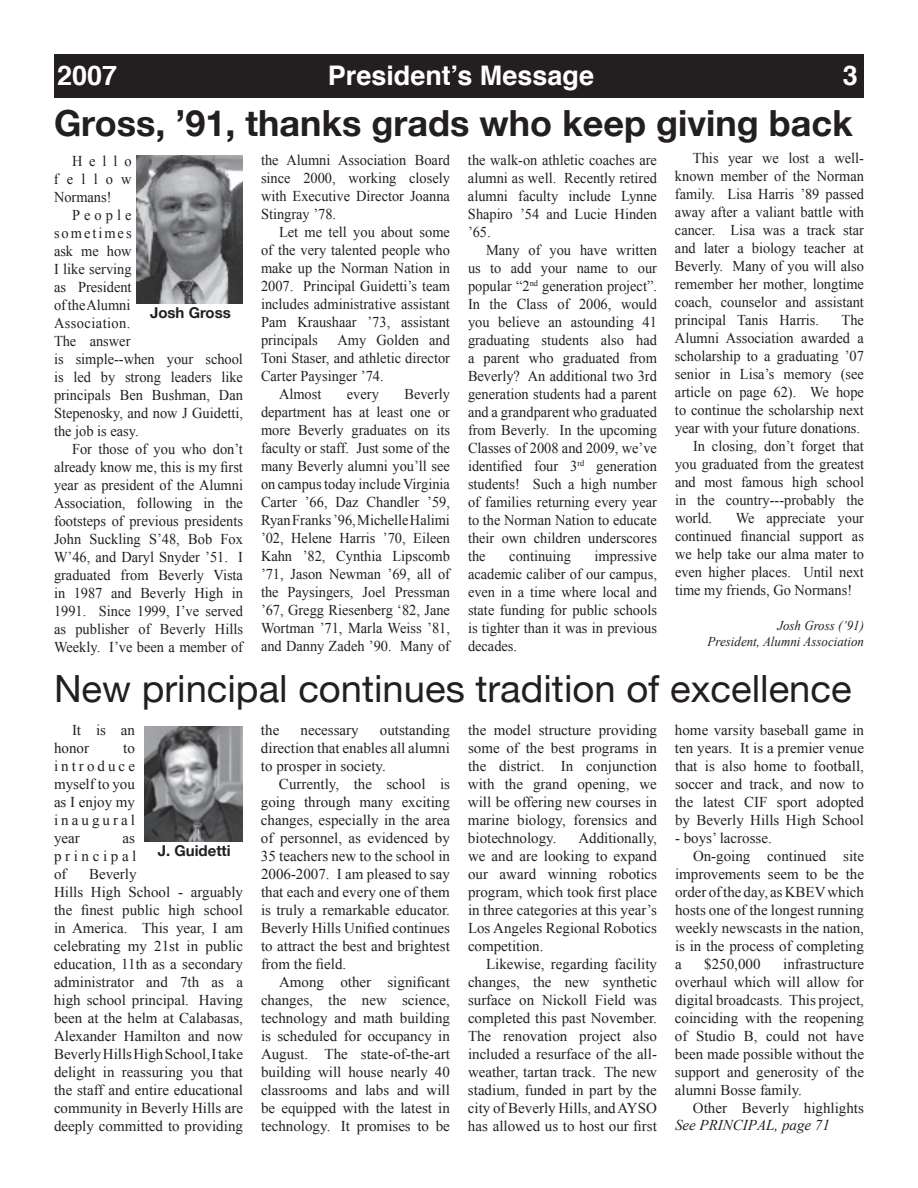
<style>
.page{position:relative;width:918px;height:1188px;background:#fff}
.page>*{position:absolute;margin:0;border:0;box-sizing:border-box;transform-origin:0 0}
.t1{font:37.5px "Helvetica Neue";color:#231f20}
.t2{font:700 36px "Helvetica Neue";color:#231f20}
.t3{font:700 27px "Helvetica";color:#fff}
.t4{font:15px/18px "Times New Roman";color:#231f20;text-align:justify;scale:.96 1}
.t5{font:15px/18px "Times New Roman";color:#231f20;text-align:justify}
.t6{font:700 15px "Helvetica Neue";color:#231f20}
.t7{font:italic 15px "Times New Roman";color:#231f20}
.t8{font:italic 13.5px/16.2px "Times New Roman";color:#231f20;text-align:right;scale:.96 1}
</style>
<div class="page">
<div style="left:55px;top:55px;width:808px;height:42px;background:#231f20"></div>
<div style="left:54px;top:54px;width:810px;height:44px;border:2px solid #231f20"></div>
<img style="left:144px;top:726px;width:99px;height:116px">
<img style="left:136px;top:155px;width:107px;height:149px">
<h3 class="t3" style="left:57px;top:57px;width:62px">2007</h3>
<h3 class="t3" style="left:328px;top:57px;width:268px">Presidentʼs Message</h3>
<h3 class="t3" style="left:843px;top:57px;width:17px">3</h3>
<h2 class="t2" style="left:54px;top:100px;width:800px">Gross, ’91, thanks grads who keep giving back</h2>
<p class="t4" style="left:54px;top:152px;width:82px;text-indent:18px">Hello fellow Normans!</p>
<p class="t4" style="left:54px;top:206px;width:198px;text-align:left;text-indent:18px">People<br>sometimes<br>ask me how<br>I like serving<br>as President<br>of the Alumni<br>Association.<br>The answer<br>is simple--when your school is led by strong leaders like principals Ben Bushman, Dan<br>Stepenosky, and now J Guidetti, the job is easy.</p>
<p class="t4" style="left:54px;top:440px;width:198px;text-indent:18px">For those of you who don’t already know me, this is my first year as president of the Alumni Association, following in the footsteps of previous presidents John Suckling S’48, Bob Fox W’46, and Daryl Snyder ’51. I graduated from Beverly Vista in 1987 and Beverly High in 1991. Since 1999, I’ve served as publisher of Beverly Hills Weekly. I’ve been a member of</p>
<p class="t6" style="left:150px;top:304px;width:82px">Josh Gross</p>
<p class="t4" style="left:261px;top:151px;width:198px">the Alumni Association Board since 2000, working closely with Executive Director Joanna Stingray ’78.</p>
<p class="t4" style="left:261px;top:223px;width:198px;text-indent:18px">Let me tell you about some of the very talented people who make up the Norman Nation in 2007. Principal Guidetti’s team includes administrative assistant Pam Kraushaar ’73, assistant principals</p>
<p class="t4" style="left:338px;top:331px;width:119px">Amy Golden and</p>
<p class="t4" style="left:261px;top:349px;width:198px">Toni Staser, and athletic director</p>
<p class="t4" style="left:261px;top:367px;width:129px">Carter Paysinger ’74.</p>
<p class="t4" style="left:279px;top:385px;width:46px">Almost</p>
<p class="t4" style="left:347px;top:385px;width:35px">every</p>
<p class="t4" style="left:261px;top:385px;width:198px;text-indent:143px">Beverly department has at least one or more Beverly graduates on its faculty or staff. Just some of the many Beverly alumni you’ll see on campus today include Virginia Carter ’66, Daz Chandler ’59, Ryan Franks ’96, Michelle Halimi ’02, Helene Harris ’70, Eileen Kahn ’82, Cynthia Lipscomb ’71, Jason Newman ’69, all of the Paysingers, Joel Pressman ’67, Gregg Riesenberg ‘82, Jane Wortman ’71, Marla Weiss ’81, and Danny Zadeh ’90. Many of</p>
<p class="t4" style="left:468px;top:151px;width:198px">the walk-on athletic coaches are alumni as well. Recently retired alumni faculty include Lynne Shapiro ’54 and Lucie Hinden ’65.</p>
<p class="t4" style="left:468px;top:241px;width:198px;text-indent:18px">Many of you have written us to add your name to our popular “2<sup>nd</sup> generation project”.<br>In the Class of 2006, would you believe an astounding 41 graduating students also had a parent who graduated from Beverly? An additional two 3rd generation students had a parent and a grandparent who graduated from Beverly. In the upcoming Classes of 2008 and 2009, we’ve identified four 3<sup>rd</sup> generation students! Such a high number of families returning every year to the Norman Nation to educate their own children underscores the</p>
<p class="t4" style="left:468px;top:547px;width:198px;text-indent:127px">impressive academic caliber of our campus, even in a time where local and state funding for public schools is tighter than it was in previous decades.</p>
<p class="t4" style="left:509px;top:547px;width:66px">continuing</p>
<p class="t4" style="left:675px;top:149px;width:198px;text-indent:18px">This year we lost a well&shy;known member of the Norman family. Lisa Harris ’89 passed away after a valiant battle with cancer. Lisa was a track star and later a biology teacher at Beverly. Many of you will also remember her mother, longtime coach, counselor and assistant principal Tanis Harris.</p>
<p class="t4" style="left:842px;top:311px;width:25px">The</p>
<p class="t4" style="left:675px;top:329px;width:198px">Alumni Association awarded a</p>
<p class="t4" style="left:675px;top:347px;width:198px">scholarship to a graduating ’07</p>
<p class="t4" style="left:675px;top:365px;width:198px">senior in Lisa’s memory (see</p>
<p class="t4" style="left:675px;top:383px;width:198px">article on page 62). We hope</p>
<p class="t4" style="left:675px;top:401px;width:198px">to continue the scholarship next</p>
<p class="t4" style="left:675px;top:419px;width:194px">year with your future donations.</p>
<p class="t4" style="left:693px;top:437px;width:180px">In closing, don’t forget that</p>
<p class="t4" style="left:675px;top:455px;width:198px">you graduated from the greatest</p>
<p class="t4" style="left:675px;top:473px;width:198px">and most famous high school</p>
<p class="t4" style="left:675px;top:491px;width:198px">in the country---probably the</p>
<p class="t4" style="left:675px;top:509px;width:40px">world.</p>
<p class="t4" style="left:675px;top:509px;width:198px;text-indent:61px">We appreciate your continued financial support as we help take our alma mater to even higher places. Until next time my friends, Go Normans!</p>
<p class="t8" style="left:708px;top:617px;width:164px">Josh Gross (’91)<br>President, Alumni Association</p>
<h1 class="t1" style="left:54px;top:666px;width:799px">New principal continues tradition of excellence</h1>
<p class="t5" style="left:54px;top:721px;width:82px;text-indent:18px">It is an honor</p>
<p class="t5" style="left:468px;top:721px;width:191px">the model structure providing some of the best programs in the district. In conjunction with the grand opening, we will be offering new courses in marine biology, forensics and biotechnology.</p>
<p class="t5" style="left:261px;top:721px;width:191px;text-indent:119px">outstanding direction that enables all alumni to prosper in society.</p>
<p class="t5" style="left:261px;top:775px;width:191px;text-indent:18px">Currently, the school is going through many exciting changes, especially in the area of personnel, as evidenced by 35 teachers new to the school in 2006-2007. I am pleased to say that each and every one of them is truly a remarkable educator.<br>Beverly Hills Unified continues to attract the best and brightest from the field.</p>
<p class="t5" style="left:261px;top:973px;width:191px;text-indent:18px">Among other significant changes, the new science, technology and math building is scheduled for occupancy in August. The state-of-the-art building will house nearly 40 classrooms and labs and will be equipped with the latest in technology. It promises to be</p>
<p class="t5" style="left:261px;top:721px;width:20px">the</p>
<p class="t5" style="left:301px;top:721px;width:60px">necessary</p>
<p class="t5" style="left:675px;top:721px;width:191px">home varsity baseball game in ten years. It is a premier venue that is also home to football, soccer and track, and now to the latest CIF sport adopted by Beverly Hills High School</p>
<p class="t5" style="left:675px;top:829px;width:98px">- boys’ lacrosse.</p>
<p class="t5" style="left:693px;top:847px;width:172px">On-going continued site</p>
<p class="t5" style="left:675px;top:865px;width:191px">improvements seem to be the</p>
<p class="t5" style="left:675px;top:883px;width:191px">order of the day, as KBEV which</p>
<p class="t5" style="left:675px;top:901px;width:191px">hosts one of the longest running</p>
<p class="t5" style="left:675px;top:919px;width:191px">weekly newscasts in the nation,</p>
<p class="t5" style="left:675px;top:937px;width:190px">is in the process of completing</p>
<p class="t5" style="left:675px;top:955px;width:8px">a</p>
<p class="t5" style="left:704px;top:955px;width:58px">$250,000</p>
<p class="t5" style="left:54px;top:739px;width:83px;text-indent:69px">to introduce myself to you as I enjoy my inaugural year</p>
<p class="t5" style="left:468px;top:829px;width:191px;text-indent:110px">Additionally, we and are looking to expand our award winning robotics program, which took first place in three categories at this year’s Los Angeles Regional Robotics competition.</p>
<p class="t5" style="left:468px;top:955px;width:191px;text-indent:18px">Likewise, regarding facility changes, the new synthetic surface on Nickoll Field was completed this past November.<br>The renovation project also included a resurface of the all&shy;weather, tartan track. The new stadium, funded in part by the city of Beverly Hills, and AYSO has allowed us to host our first</p>
<p class="t5" style="left:54px;top:829px;width:84px;text-indent:69px">as principal of</p>
<p class="t6" style="left:158px;top:841px;width:75px">J. Guidetti</p>
<p class="t5" style="left:54px;top:865px;width:191px;text-align:left;text-indent:35px">Beverly<br>Hills High School - arguably the finest public high school in America. This year, I am celebrating my 21st in public education, 11th as a secondary administrator and 7th as a high school principal. Having been at the helm at Calabasas,<br>Alexander Hamilton and now<br>Beverly Hills High School, I take delight in reassuring you that the staff and entire educational community in Beverly Hills are deeply committed to providing</p>
<p class="t5" style="left:675px;top:955px;width:191px;text-indent:108px">infrastructure overhaul which will allow for digital broadcasts. This project, coinciding with the reopening of Studio B, could not have been made possible without the support and generosity of the alumni Bosse family.</p>
<p class="t5" style="left:693px;top:1099px;width:172px">Other Beverly highlights</p>
<p class="t7" style="left:675px;top:1117px;width:156px">See PRINCIPAL, page 71</p>
</div>
